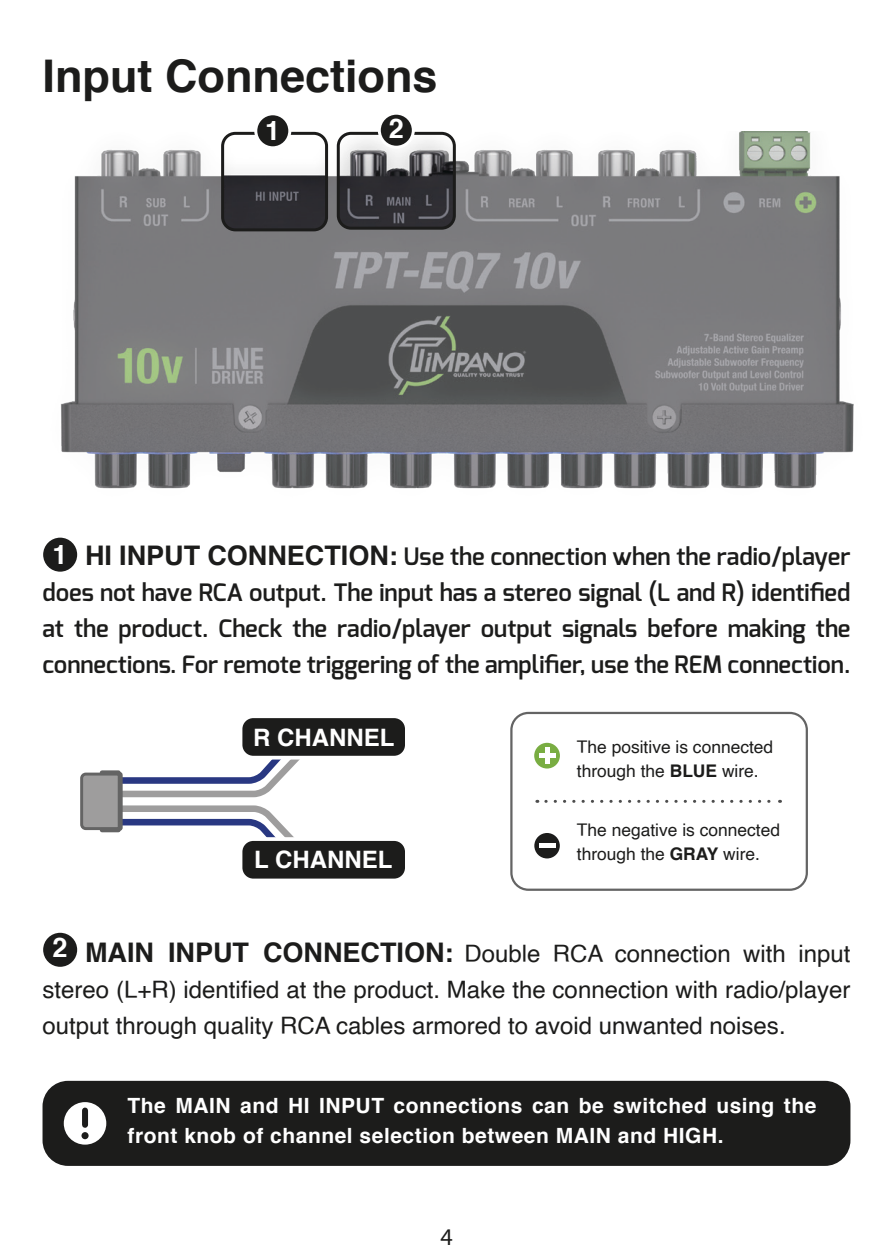
<style>
.page{position:relative;width:893px;height:1259px;background:#fff}
.page>*{position:absolute;margin:0;border:0;box-sizing:border-box;transform-origin:0 0}
.t1{font:700 45px "Helvetica";color:#1c1c1b}
.t2{font:700 27px "Helvetica";color:#fff}
.t3{font:600 24px/36px "Exo";color:#1c1c1b;text-align:justify}
.t4{font:24px/36px "Helvetica";color:#1c1c1b;text-align:justify}
.t5{font:700 24px "Helvetica";color:#fff}
.t6{font:24px "Myriad Pro";color:#1c1c1b}
.t7{font:700 21px/30px "Helvetica";letter-spacing:.025em;color:#fff}
.t8{font:17.4px/24px "Helvetica";color:#1c1c1b}
.s1{font-family:"Helvetica";font-weight:700;font-size:27px}
.s2{font-weight:700}
.s3{font-weight:700;font-size:27px}
</style>
<div class="page">
<img style="left:61px;top:132px;width:793px;height:357px">
<div style="left:42px;top:536px;width:37px;height:37px;background:#1c1c1b;border-radius:50%"></div>
<div style="left:40px;top:534px;width:40px;height:40px;border:3px solid #fff;border-radius:50%"></div>
<div style="left:42px;top:931px;width:37px;height:37px;background:#1c1c1b;border-radius:50%"></div>
<div style="left:40px;top:929px;width:40px;height:40px;border:3px solid #fff;border-radius:50%"></div>
<img style="left:223px;top:133px;width:104px;height:97px">
<div style="left:221px;top:132px;width:107px;height:99px;border:3px solid #1c1c1b;border-radius:13px"></div>
<img style="left:338px;top:133px;width:116px;height:95px">
<div style="left:337px;top:132px;width:119px;height:98px;border:3px solid #1c1c1b;border-radius:13px"></div>
<div style="left:256px;top:114px;width:34px;height:34px;background:#1c1c1b;border-radius:50%"></div>
<div style="left:254px;top:112px;width:37px;height:37px;border:3px solid #fff;border-radius:50%"></div>
<div style="left:379px;top:113px;width:34px;height:34px;background:#1c1c1b;border-radius:50%"></div>
<div style="left:378px;top:112px;width:37px;height:37px;border:3px solid #fff;border-radius:50%"></div>
<svg style="left:533px;top:831px;width:28px;height:29px"></svg>
<div style="left:531px;top:830px;width:32px;height:31px;border:3px solid #fff;border-radius:50%"></div>
<div style="left:539px;top:843px;width:16px;height:5px;background:#fff"></div>
<svg style="left:533px;top:741px;width:28px;height:29px"></svg>
<div style="left:531px;top:739px;width:32px;height:32px;border:3px solid #fff;border-radius:50%"></div>
<hr style="left:545px;top:747px;width:4px;height:17px;background:#fff">
<div style="left:539px;top:753px;width:16px;height:5px;background:#fff"></div>
<div style="left:510px;top:712px;width:298px;height:179px;border:2px solid #646464;border-radius:17px"></div>
<svg style="left:546px;top:800px;width:234px;height:3px"></svg>
<div style="left:43px;top:1080px;width:807px;height:86px;background:#1c1c1b;border-radius:26px"></div>
<div style="left:64px;top:1102px;width:42px;height:42px;background:#fff;border-radius:50%"></div>
<div style="left:82px;top:1110px;width:6px;height:14px;background:#1c1c1b"></div>
<div style="left:81px;top:1132px;width:8px;height:7px;background:#1c1c1b;border-radius:50%"></div>
<div style="left:241px;top:716px;width:166px;height:41px;background:#1c1c1b;border-radius:13px"></div>
<div style="left:239px;top:714px;width:170px;height:45px;border:4px solid #fff;border-radius:13px"></div>
<svg style="left:80px;top:721px;width:240px;height:116px"></svg>
<hr style="left:102px;top:828px;width:16px;height:4px;background:#646464">
<div style="left:241px;top:839px;width:166px;height:41px;background:#1c1c1b;border-radius:13px"></div>
<div style="left:239px;top:837px;width:170px;height:45px;border:4px solid #fff;border-radius:13px"></div>
<p class="t1" style="left:43px;top:40px;width:397px">Input Connections</p>
<p class="t2" style="left:265px;top:109px;width:17px">1</p>
<p class="t2" style="left:389px;top:107px;width:17px">2</p>
<p class="t2" style="left:53px;top:532px;width:17px">1</p>
<p class="t3" style="left:43px;top:538px;width:809px;text-indent:43px"><span class="s1">HI INPUT CONNECTION:</span> Use the connection when the radio/player does not have RCA output. The input has a stereo signal (L and R) identified at the product. Check the radio/player output signals before making the connections. For remote triggering of the amplifier, use the REM connection.</p>
<p class="t5" style="left:253px;top:718px;width:143px">R CHANNEL</p>
<p class="t5" style="left:254px;top:840px;width:140px">L CHANNEL</p>
<p class="t8" style="left:577px;top:735px;width:198px">The positive is connected through the <span class="s2">BLUE</span> wire.</p>
<p class="t8" style="left:577px;top:818px;width:205px">The negative is connected through the <span class="s2">GRAY</span> wire.</p>
<p class="t2" style="left:53px;top:925px;width:17px">2</p>
<p class="t4" style="left:43px;top:936px;width:809px;text-indent:43px"><span class="s3">MAIN INPUT CONNECTION:</span> Double RCA connection with input stereo (L+R) identified at the product. Make the connection with radio/player output through quality RCA cables armored to avoid unwanted noises.</p>
<p class="t7" style="left:128px;top:1090px;width:690px">The MAIN and HI INPUT connections can be switched using the front knob of channel selection between MAIN and HIGH.</p>
<p class="t6" style="left:440px;top:1222px;width:14px">4</p>
</div>
